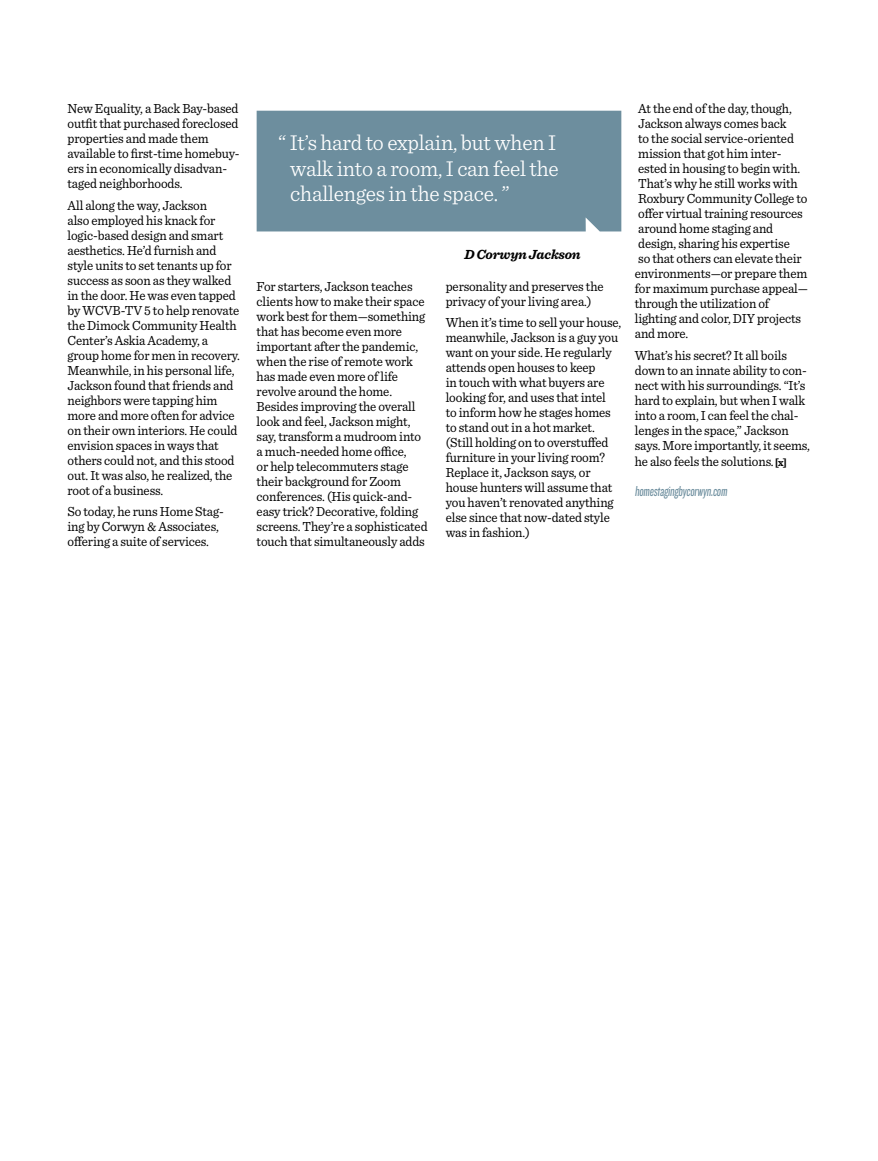
<style>
.page{position:relative;width:878px;height:1161px;background:#fff}
.page>*{position:absolute;margin:0;border:0;box-sizing:border-box;transform-origin:0 0}
.t1{font:300 22.5px/25.5px "Sentinel";letter-spacing:-.01em;color:#fff;text-align:justify}
.t2{font:15px "Knockout HTF28 Junior Featherwt";color:#6d8e9e;scale:.9 1}
.t3{font:13.8px/15px "Sentinel";letter-spacing:-.01em;color:#000;scale:.94 1}
.t4{font:italic 700 13.8px "Sentinel";letter-spacing:-.015em;color:#000}
.s1{font-weight:700;font-size:10.5px}
</style>
<div class="page">
<div style="left:256px;top:111px;width:365px;height:120px;background:#6d8e9e"></div>
<p class="t3" style="left:68px;top:100px;width:185px">New Equality, a Back Bay-based outfit that purchased foreclosed properties and made them available to first-time homebuy&shy;ers in economically disadvan&shy;taged neighborhoods.</p>
<p class="t3" style="left:68px;top:197px;width:185px">All along the way, Jackson<br>also employed his knack for logic-based design and smart aesthetics. He’d furnish and style units to set tenants up for success as soon as they walked in the door. He was even tapped by WCVB-TV 5 to help renovate the Dimock Community Health<br>Center’s Askia Academy, a group home for men in recovery.<br>Meanwhile, in his personal life,<br>Jackson found that friends and neighbors were tapping him more and more often for advice on their own interiors. He could envision spaces in ways that others could not, and this stood out. It was also, he realized, the root of a business.</p>
<p class="t3" style="left:68px;top:503px;width:168px">So today, he runs Home Stag&shy;ing by Corwyn &amp; Associates, offering a suite of services.</p>
<h1 class="t1" style="left:290px;top:128px;width:270px;text-indent:-12px">“ It’s hard to explain, but when I walk into a room, I can feel the challenges in the space. ”</h1>
<p class="t4" style="left:464px;top:244px;width:118px">D Corwyn Jackson</p>
<p class="t3" style="left:257px;top:278px;width:183px">For starters, Jackson teaches clients how to make their space work best for them—something that has become even more important after the pandemic, when the rise of remote work has made even more of life revolve around the home.<br>Besides improving the overall look and feel, Jackson might, say, transform a mudroom into a much-needed home office,<br>or help telecommuters stage their background for Zoom conferences. (His quick-and&shy;easy trick? Decorative, folding screens. They’re a sophisticated touch that simultaneously adds</p>
<p class="t3" style="left:446px;top:278px;width:169px">personality and preserves the privacy of your living area.)</p>
<p class="t3" style="left:446px;top:314px;width:188px">When it’s time to sell your house, meanwhile, Jackson is a guy you want on your side. He regularly attends open houses to keep<br>in touch with what buyers are looking for, and uses that intel<br>to inform how he stages homes to stand out in a hot market. (Still holding on to overstuffed furniture in your living room?<br>Replace it, Jackson says, or house hunters will assume that you haven’t renovated anything else since that now-dated style was in fashion.)</p>
<p class="t3" style="left:635px;top:100px;width:186px">At the end of the day, though,<br>Jackson always comes back<br>to the social service-oriented mission that got him inter&shy;ested in housing to begin with.<br>That’s why he still works with<br>Roxbury Community College to offer virtual training resources around home staging and design, sharing his expertise<br>so that others can elevate their environments—or prepare them for maximum purchase appeal— through the utilization of lighting and color, DIY projects and more.</p>
<p class="t3" style="left:634px;top:347px;width:188px">What’s his secret? It all boils down to an innate ability to con&shy;nect with his surroundings. “It’s hard to explain, but when I walk into a room, I can feel the chal&shy;lenges in the space,” Jackson says. More importantly, it seems, he also feels the solutions.<span class="s1">[x]</span></p>
<p class="t2" style="left:634px;top:483px;width:106px">homestagingbycorwyn.com</p>
</div>
